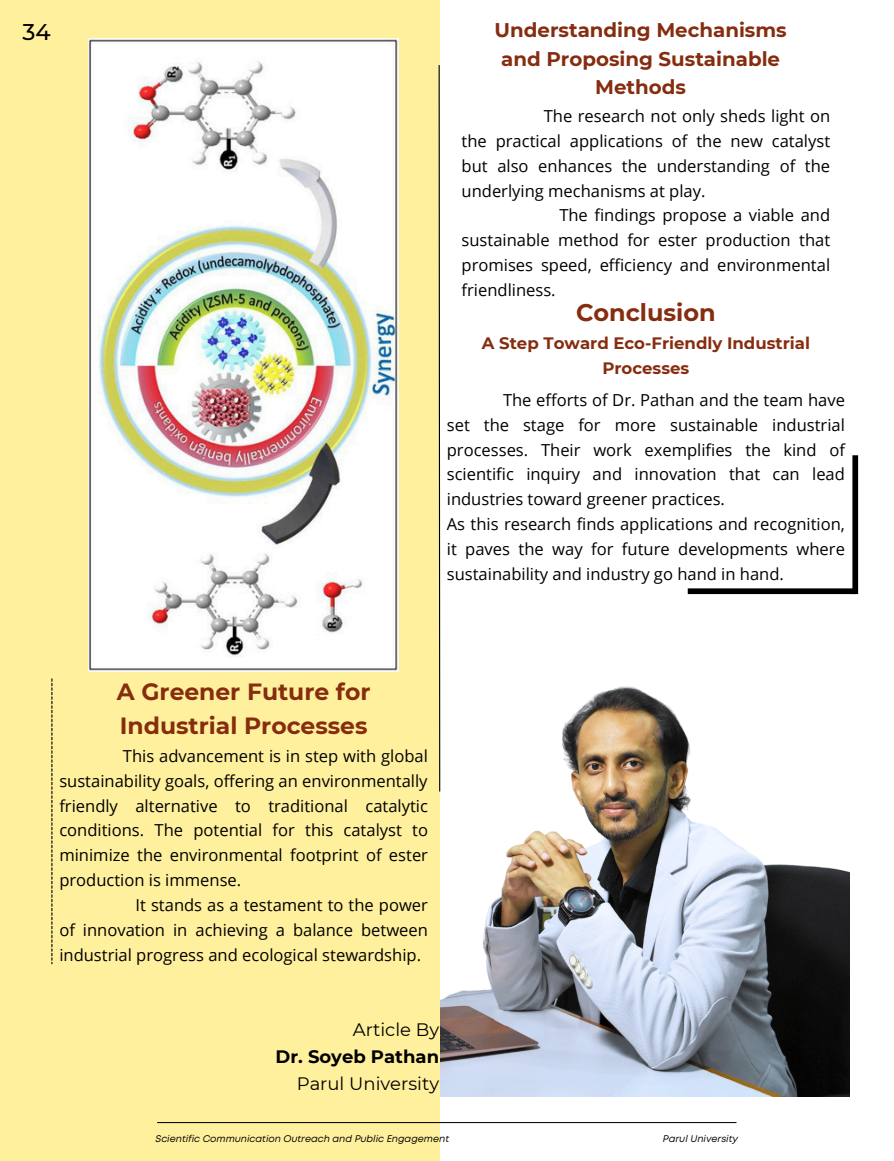
<style>
.page{position:relative;width:894px;height:1161px;background:#fff}
.page>*{position:absolute;margin:0;border:0;box-sizing:border-box;transform-origin:0 0}
.t1{font:700 23.85px "Montserrat";color:#862d10}
.t2{font:700 23.4px/34.2px "Montserrat";color:#862d10}
.t3{font:500 22.65px "Montserrat";color:#000}
.t4{font:700 19.8px/28.8px "Montserrat";color:#862d10;text-align:center}
.t5{font:18px/27px "Montserrat";color:#000;text-align:right}
.t6{font:16.5px/24.8px "Open Sans";color:#000}
.t7{font:700 16.5px/24.8px "Montserrat";color:#862d10;text-align:center}
.t8{font:italic 9.6px "Mont";color:#000}
.s1{font-weight:700}
</style>
<div class="page">
<img style="left:439px;top:656px;width:410px;height:440px">
<div style="left:0;top:0;width:439px;height:1161px;background:#fff09d"></div>
<svg style="left:438px;top:64px;width:2px;height:729px"></svg>
<svg style="left:51px;top:678px;width:1px;height:286px"></svg>
<img style="left:89px;top:38px;width:309px;height:634px">
<hr style="left:157px;top:1122px;width:579px;height:1px;background:#000">
<div style="left:687px;top:588px;width:168px;height:6px;background:#000"></div>
<div style="left:852px;top:455px;width:5px;height:139px;background:#000"></div>
<p class="t3" style="left:22px;top:19px;width:30px">34</p>
<h5 class="t4" style="left:494px;top:15px;width:293px">Understanding Mechanisms and Proposing Sustainable<br>Methods</h5>
<h2 class="t6" style="left:543px;top:103px;width:288px">The research not only sheds light on</h2>
<h2 class="t6" style="left:461px;top:128px;width:370px">the practical applications of the new catalyst</h2>
<h2 class="t6" style="left:461px;top:153px;width:370px">but also enhances the understanding of the</h2>
<h2 class="t6" style="left:461px;top:178px;width:245px">underlying mechanisms at play.</h2>
<h2 class="t6" style="left:559px;top:203px;width:272px">The findings propose a viable and</h2>
<h2 class="t6" style="left:461px;top:227px;width:370px">sustainable method for ester production that</h2>
<h2 class="t6" style="left:461px;top:252px;width:370px">promises speed, efficiency and environmental</h2>
<h2 class="t6" style="left:461px;top:277px;width:96px">friendliness.</h2>
<h3 class="t1" style="left:576px;top:298px;width:141px">Conclusion</h3>
<h3 class="t7" style="left:481px;top:331px;width:329px">A Step Toward Eco-Friendly Industrial<br>Processes</h3>
<h4 class="t6" style="left:446px;top:387px;width:399px;text-indent:56px">The efforts of Dr. Pathan and the team have set the stage for more sustainable industrial processes. Their work exemplifies the kind of scientific inquiry and innovation that can lead industries toward greener practices.<br>As this research finds applications and recognition, it paves the way for future developments where sustainability and industry go hand in hand.</h4>
<h1 class="t2" style="left:117px;top:674px;width:255px">A Greener Future for<br>Industrial Processes</h1>
<h5 class="t6" style="left:123px;top:743px;width:306px">This advancement is in step with global</h5>
<h5 class="t6" style="left:59px;top:768px;width:369px">sustainability goals, offering an environmentally</h5>
<h5 class="t6" style="left:59px;top:793px;width:370px">friendly alternative to traditional catalytic</h5>
<h5 class="t6" style="left:59px;top:818px;width:370px">conditions. The potential for this catalyst to</h5>
<h5 class="t6" style="left:59px;top:842px;width:370px">minimize the environmental footprint of ester</h5>
<h5 class="t6" style="left:59px;top:867px;width:183px">production is immense.</h5>
<h5 class="t6" style="left:135px;top:892px;width:294px">It stands as a testament to the power</h5>
<h5 class="t6" style="left:59px;top:917px;width:370px">of innovation in achieving a balance between</h5>
<h5 class="t6" style="left:59px;top:942px;width:363px">industrial progress and ecological stewardship.</h5>
<h5 class="t5" style="left:275px;top:1016px;width:165px">Article By<br><span class="s1">Dr. Soyeb Pathan<br></span>Parul University</h5>
<p class="t8" style="left:155px;top:1135px;width:295px">Scientific Communication Outreach and Public Engagement</p>
<p class="t8" style="left:662px;top:1135px;width:77px">Parul University</p>
</div>
